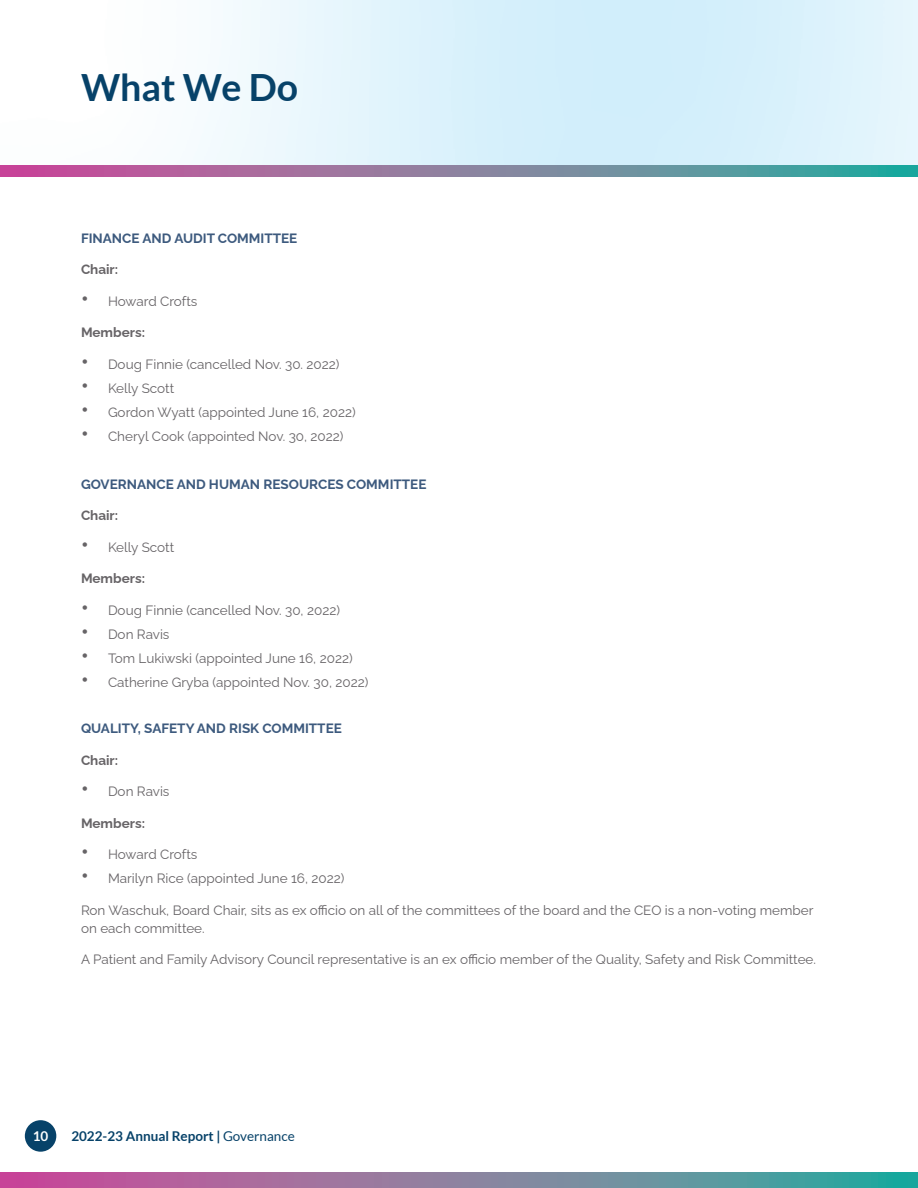
<style>
.page{position:relative;width:918px;height:1188px;background:#fff}
.page>*{position:absolute;margin:0;border:0;box-sizing:border-box;transform-origin:0 0}
.t1{font:700 37.5px "Lato";color:#074269}
.t2{font:13.5px/18px "Raleway";color:#676467}
.t3{font:700 13.5px "Raleway";color:#3d5a7e}
.t4{font:700 13.5px "Raleway";color:#676467}
.t5{font:700 13.5px "Lato";color:#074269}
.t6{font:700 13.5px "Lato";color:#fff}
.s1{font-weight:700;font-size:21px}
.s2{font-weight:400}
</style>
<div class="page">
<div style="left:25px;top:1120px;width:31px;height:32px;background:#074269;border-radius:50%"></div>
<svg style="left:0;top:1172px;width:918px;height:16px;background:#847e9e"></svg>
<svg style="left:0;top:165px;width:918px;height:12px;background:#837e9e"></svg>
<h1 class="t1" style="left:81px;top:66px;width:218px">What We Do</h1>
<p class="t3" style="left:81px;top:227px;width:218px">FINANCE AND AUDIT COMMITTEE</p>
<p class="t4" style="left:81px;top:259px;width:39px">Chair:</p>
<p class="t2" style="left:81px;top:291px;width:118px"><span class="s1">•</span> Howard Crofts</p>
<p class="t4" style="left:81px;top:322px;width:66px">Members:</p>
<p class="t2" style="left:81px;top:354px;width:260px"><span class="s1">•</span> Doug Finnie (cancelled Nov. 30. 2022)</p>
<p class="t2" style="left:81px;top:378px;width:95px"><span class="s1">•</span> Kelly Scott</p>
<p class="t2" style="left:81px;top:402px;width:276px"><span class="s1">•</span> Gordon Wyatt (appointed June 16, 2022)</p>
<p class="t2" style="left:81px;top:426px;width:264px"><span class="s1">•</span> Cheryl Cook (appointed Nov. 30, 2022)</p>
<p class="t3" style="left:81px;top:473px;width:347px">GOVERNANCE AND HUMAN RESOURCES COMMITTEE</p>
<p class="t4" style="left:81px;top:505px;width:39px">Chair:</p>
<p class="t2" style="left:81px;top:537px;width:95px"><span class="s1">•</span> Kelly Scott</p>
<p class="t4" style="left:81px;top:568px;width:66px">Members:</p>
<p class="t2" style="left:81px;top:600px;width:261px"><span class="s1">•</span> Doug Finnie (cancelled Nov. 30, 2022)</p>
<p class="t2" style="left:81px;top:624px;width:90px"><span class="s1">•</span> Don Ravis</p>
<p class="t2" style="left:81px;top:648px;width:273px"><span class="s1">•</span> Tom Lukiwski (appointed June 16, 2022)</p>
<p class="t2" style="left:81px;top:672px;width:289px"><span class="s1">•</span> Catherine Gryba (appointed Nov. 30, 2022)</p>
<p class="t3" style="left:81px;top:718px;width:262px">QUALITY, SAFETY AND RISK COMMITTEE</p>
<p class="t4" style="left:81px;top:749px;width:39px">Chair:</p>
<p class="t2" style="left:81px;top:781px;width:90px"><span class="s1">•</span> Don Ravis</p>
<p class="t4" style="left:81px;top:812px;width:66px">Members:</p>
<p class="t2" style="left:81px;top:844px;width:118px"><span class="s1">•</span> Howard Crofts</p>
<p class="t2" style="left:81px;top:868px;width:265px"><span class="s1">•</span> Marilyn Rice (appointed June 16, 2022)</p>
<p class="t2" style="left:81px;top:900px;width:734px">Ron Waschuk, Board Chair, sits as ex officio on all of the committees of the board and the CEO is a non-voting member on each committee.</p>
<p class="t2" style="left:81px;top:949px;width:737px">A Patient and Family Advisory Council representative is an ex officio member of the Quality, Safety and Risk Committee.</p>
<p class="t6" style="left:33px;top:1129px;width:17px">10</p>
<p class="t5" style="left:71px;top:1129px;width:225px">2022-23 Annual Report | <span class="s2">Governance</span></p>
</div>
